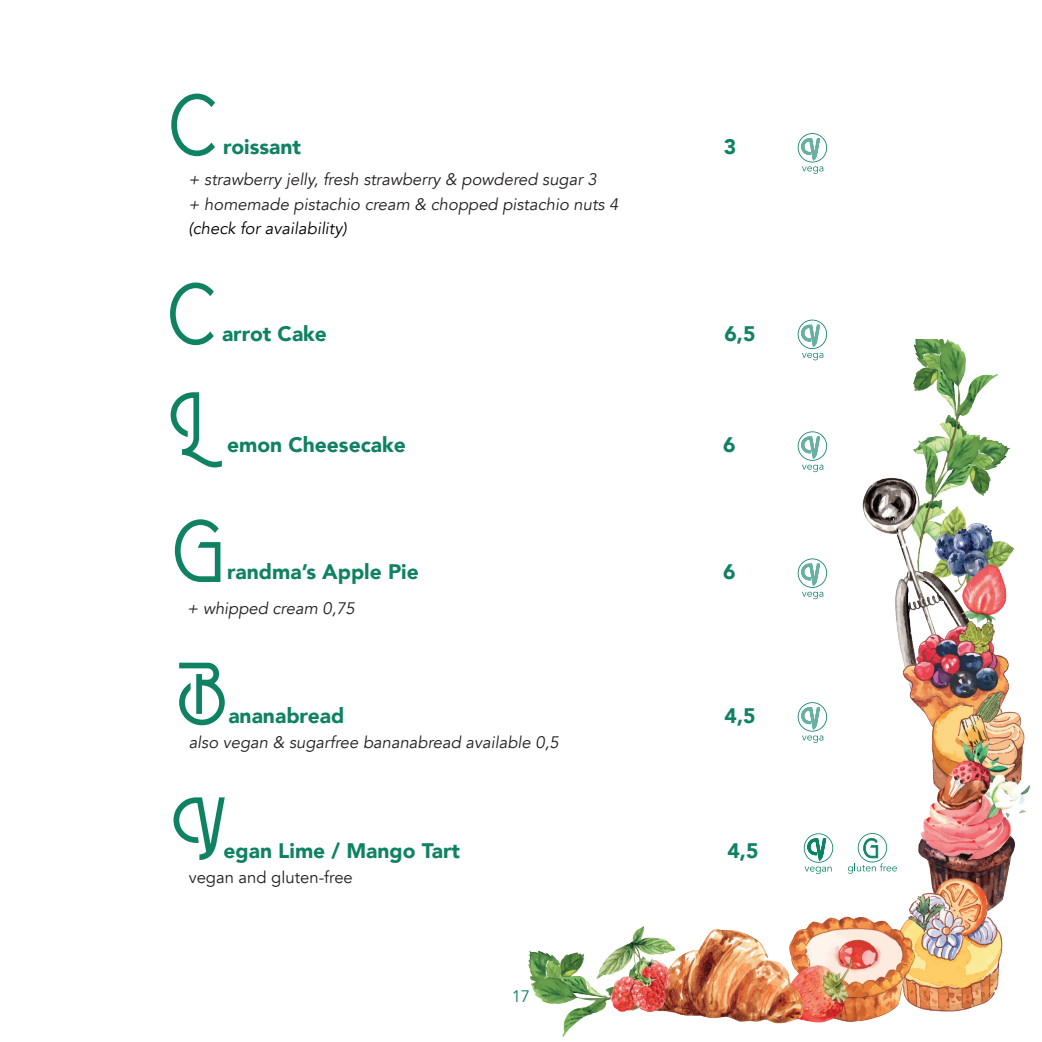
<style>
.page{position:relative;width:1042px;height:1042px;background:#fff}
.page>*{position:absolute;margin:0;border:0;box-sizing:border-box;transform-origin:0 0}
.t1{font:78.75px "Broadway";color:#0f8264}
.t2{font:900 21px "Avenir";color:#0f8264}
.t3{font:italic 16.62px "Avenir";color:#231f20}
.t4{font:italic 16.62px "Avenir";color:#000002}
.t5{font:16.62px "Avenir";color:#231f20}
.t6{font:16.62px "Avenir";color:#0f8264}
</style>
<div class="page">
<svg style="left:797px;top:320px;width:30px;height:20px"></svg>
<img style="left:528px;top:340px;width:501px;height:697px">
<svg style="left:804px;top:833px;width:29px;height:41px"></svg>
<svg style="left:848px;top:833px;width:49px;height:41px"></svg>
<svg style="left:797px;top:133px;width:30px;height:41px"></svg>
<p class="t1" style="left:170px;top:71px;width:48px">C</p>
<p class="t2" style="left:223px;top:129px;width:79px">roissant</p>
<p class="t2" style="left:724px;top:129px;width:14px">3</p>
<p class="t3" style="left:189px;top:170px;width:410px">+ strawberry jelly, fresh strawberry &amp; powdered sugar 3</p>
<p class="t3" style="left:189px;top:194px;width:431px">+ homemade pistachio cream &amp; chopped pistachio nuts 4</p>
<p class="t4" style="left:189px;top:219px;width:160px">(check for availability)</p>
<p class="t1" style="left:168px;top:260px;width:48px">C</p>
<p class="t2" style="left:222px;top:315px;width:106px">arrot Cake</p>
<p class="t2" style="left:724px;top:315px;width:33px">6,5</p>
<p class="t1" style="left:169px;top:369px;width:35px">L</p>
<p class="t2" style="left:227px;top:427px;width:180px">emon Cheesecake</p>
<p class="t2" style="left:723px;top:427px;width:14px">6</p>
<p class="t1" style="left:173px;top:497px;width:50px">G</p>
<p class="t2" style="left:227px;top:554px;width:193px">randma’s Apple Pie</p>
<p class="t2" style="left:723px;top:554px;width:14px">6</p>
<p class="t3" style="left:187px;top:598px;width:169px">+ whipped cream 0,75</p>
<p class="t1" style="left:178px;top:640px;width:50px">B</p>
<p class="t3" style="left:189px;top:733px;width:371px">also vegan &amp; sugarfree bananabread available 0,5</p>
<p class="t2" style="left:228px;top:697px;width:117px">ananabread</p>
<p class="t2" style="left:724px;top:697px;width:33px">4,5</p>
<p class="t1" style="left:172px;top:774px;width:56px">V</p>
<p class="t5" style="left:189px;top:867px;width:166px">vegan and gluten-free</p>
<p class="t2" style="left:223px;top:832px;width:238px">egan Lime / Mango Tart</p>
<p class="t2" style="left:727px;top:832px;width:33px">4,5</p>
<p class="t6" style="left:512px;top:987px;width:20px">17</p>
</div>
